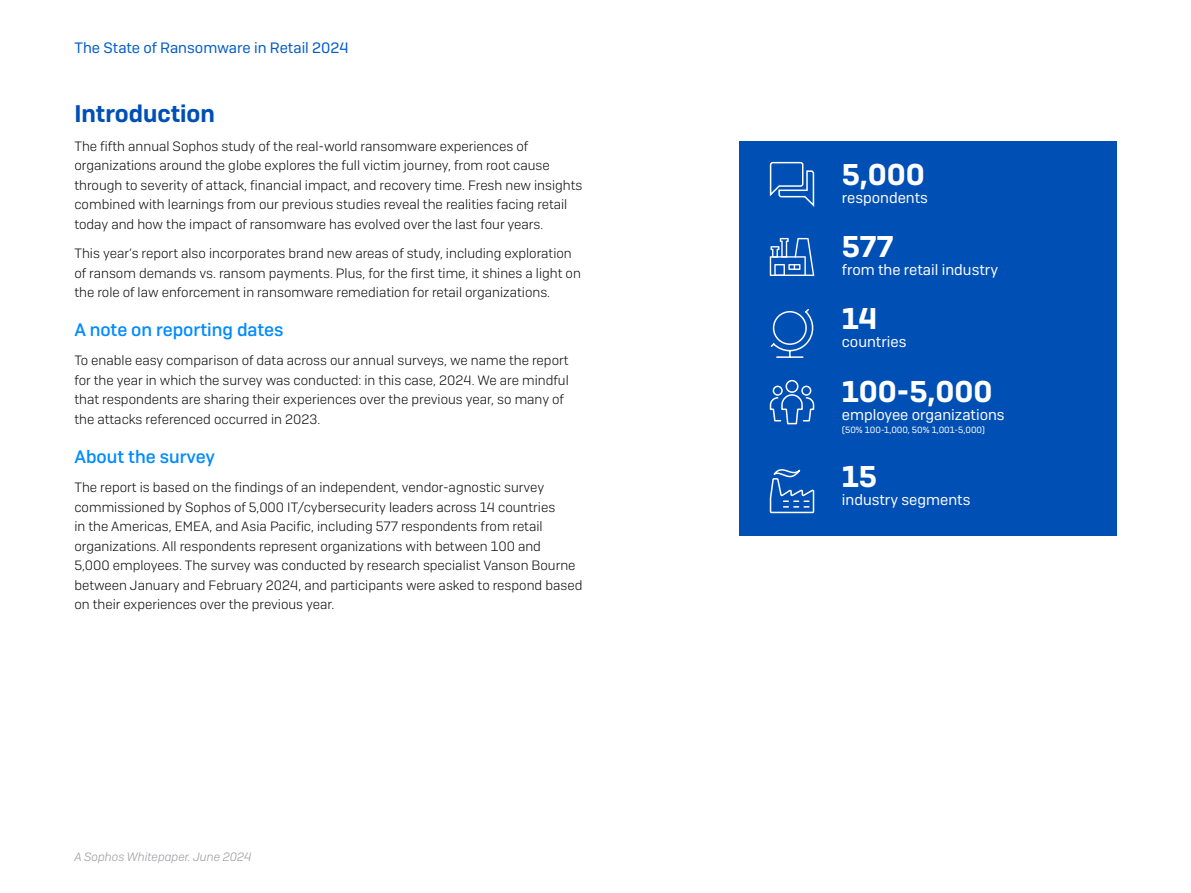
<style>
.page{position:relative;width:1191px;height:893px;background:#fff}
.page>*{position:absolute;margin:0;border:0;box-sizing:border-box;transform-origin:0 0}
.Call_Out_Headings{font:600 30px "Sophos Sans";color:#fff}
.Subheading_1{font:600 24px "Sophos Sans";color:#004fb5}
.Subheading_2{font:500 18px "Sophos Sans";color:#008bff}
.Call_Out_Copy{font:15px "Sophos Sans";color:#fff}
.t1{font:15px "Sophos Sans";color:#005bc8}
.Body_Copy{font:300 13.5px/19.5px "Sophos Sans";color:#0d0d0e}
.t2{font:italic 300 12px "Sophos Sans";color:#96989c}
.Call_Out_Copy-2{font:9px "Sophos Sans";color:#fff}
</style>
<div class="page">
<div style="left:739px;top:141px;width:377px;height:395px;background:#004fb5"></div>
<svg style="left:769px;top:161px;width:46px;height:46px"></svg>
<svg style="left:770px;top:309px;width:44px;height:49px"></svg>
<svg style="left:769px;top:469px;width:46px;height:45px"></svg>
<svg style="left:769px;top:379px;width:46px;height:46px"></svg>
<svg style="left:769px;top:238px;width:45px;height:38px"></svg>
<p class="t1" style="left:74px;top:39px;width:276px">The State of Ransomware in Retail 2024</p>
<p class="Subheading_1" style="left:74px;top:98px;width:142px">Introduction</p>
<p class="Body_Copy" style="left:74px;top:136px;width:509px">The fifth annual Sophos study of the real-world ransomware experiences of organizations around the globe explores the full victim journey, from root cause through to severity of attack, financial impact, and recovery time. Fresh new insights combined with learnings from our previous studies reveal the realities facing retail today and how the impact of ransomware has evolved over the last four years.</p>
<p class="Body_Copy" style="left:74px;top:243px;width:508px">This year’s report also incorporates brand new areas of study, including exploration of ransom demands vs. ransom payments. Plus, for the first time, it shines a light on the role of law enforcement in ransomware remediation for retail organizations.</p>
<p class="Subheading_2" style="left:74px;top:319px;width:211px">A note on reporting dates</p>
<p class="Body_Copy" style="left:74px;top:351px;width:496px">To enable easy comparison of data across our annual surveys, we name the report for the year in which the survey was conducted: in this case, 2024. We are mindful that respondents are sharing their experiences over the previous year, so many of the attacks referenced occurred in 2023.</p>
<p class="Subheading_2" style="left:74px;top:446px;width:142px">About the survey</p>
<p class="Body_Copy" style="left:74px;top:477px;width:509px">The report is based on the findings of an independent, vendor-agnostic survey commissioned by Sophos of 5,000 IT/cybersecurity leaders across 14 countries<br>in the Americas, EMEA, and Asia Pacific, including 577 respondents from retail organizations. All respondents represent organizations with between 100 and<br>5,000 employees. The survey was conducted by research specialist Vanson Bourne between January and February 2024, and participants were asked to respond based on their experiences over the previous year.</p>
<p class="t2" style="left:74px;top:850px;width:178px">A Sophos Whitepaper. June 2024</p>
<p class="Call_Out_Headings" style="left:842px;top:156px;width:85px">5,000</p>
<p class="Call_Out_Copy" style="left:842px;top:189px;width:88px">respondents</p>
<p class="Call_Out_Headings" style="left:842px;top:228px;width:53px">577</p>
<p class="Call_Out_Copy" style="left:842px;top:261px;width:158px">from the retail industry</p>
<p class="Call_Out_Headings" style="left:842px;top:300px;width:37px">14</p>
<p class="Call_Out_Copy" style="left:842px;top:333px;width:66px">countries</p>
<p class="Call_Out_Headings" style="left:842px;top:372px;width:152px">100-5,000</p>
<p class="Call_Out_Copy" style="left:842px;top:405px;width:164px">employee organizations</p>
<p class="Call_Out_Copy-2" style="left:842px;top:425px;width:145px">(50% 100-1,000, 50% 1,001-5,000)</p>
<p class="Call_Out_Headings" style="left:842px;top:458px;width:37px">15</p>
<p class="Call_Out_Copy" style="left:842px;top:491px;width:130px">industry segments</p>
</div>
